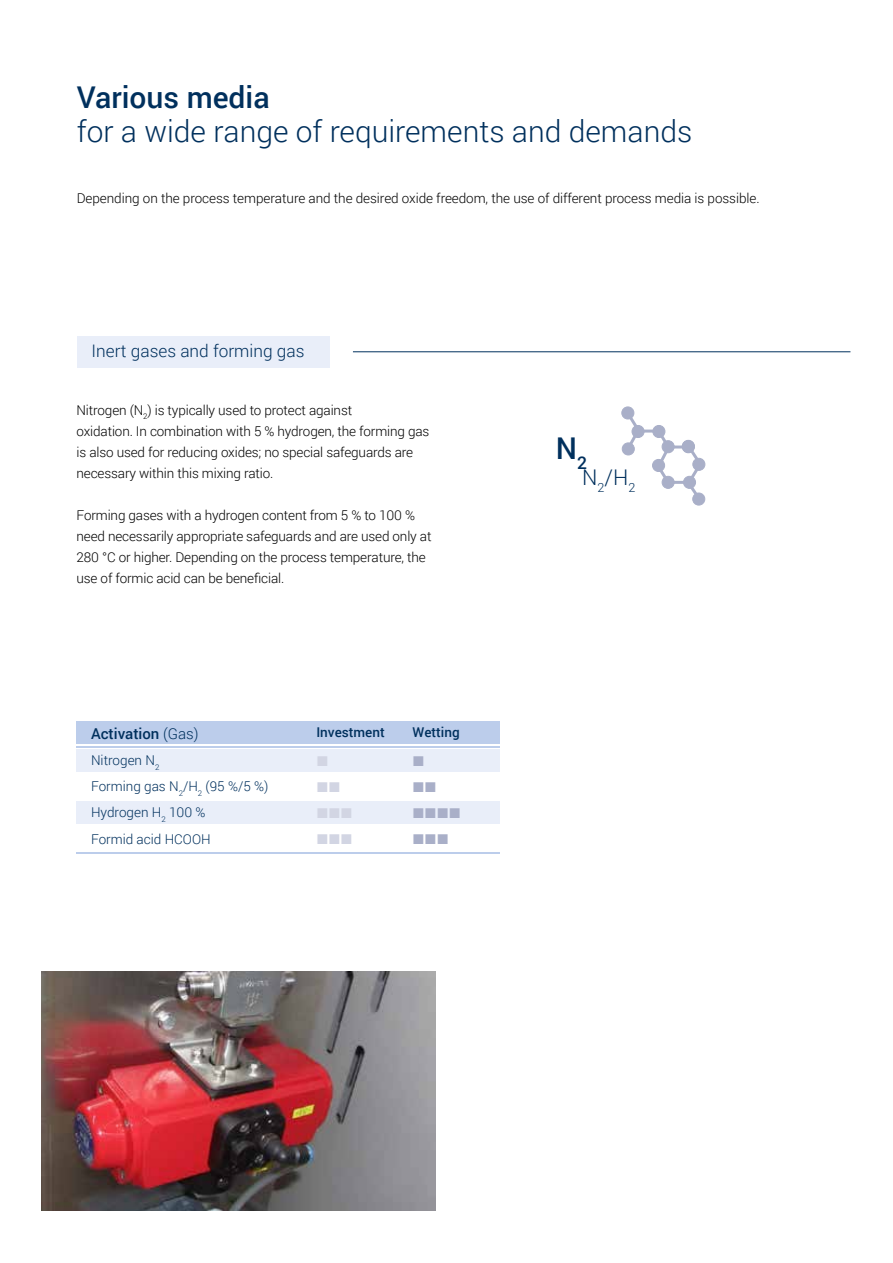
<style>
.page{position:relative;width:893px;height:1263px;background:#fff}
.page>*{position:absolute;margin:0;border:0;box-sizing:border-box;transform-origin:0 0}
.t1{font:300 30px "Roboto";color:#00305d}
.t2{font:500 30px "Roboto";color:#00305d}
.t3{font:300 21.6px "Roboto";color:#00305d}
.t4{font:300 17.25px "Roboto";color:#00305d}
.t5{font:500 15px "Roboto";color:#00305d}
.t6{font:300 13.5px/21px "Roboto";letter-spacing:-.01em;color:#000}
.t7{font:300 13.5px/26.1px "Roboto";color:#00305d}
.t8{font:500 13.5px "Roboto";color:#00305d}
.s1{font-weight:300}
</style>
<div class="page">
<div style="left:77px;top:336px;width:253px;height:32px;background:#e9eef9"></div>
<hr style="left:353px;top:351px;width:497px;height:1px;background:#00305d">
<div style="left:77px;top:749px;width:423px;height:23px;background:#e9eef9"></div>
<div style="left:77px;top:801px;width:423px;height:23px;background:#e9eef9"></div>
<div style="left:77px;top:722px;width:423px;height:22px;background:#bccdeb"></div>
<hr style="left:77px;top:852px;width:423px;height:2px;background:#bccdeb">
<hr style="left:77px;top:746px;width:423px;height:1px;background:#bccdeb">
<div style="left:622px;top:407px;width:12px;height:12px;background:#a9afc8;border-radius:50%"></div>
<div style="left:621px;top:407px;width:13px;height:12px;border:1px solid #a9afc8;border-radius:50%"></div>
<div style="left:632px;top:425px;width:12px;height:12px;background:#a9afc8;border-radius:50%"></div>
<div style="left:632px;top:425px;width:12px;height:13px;border:1px solid #a9afc8;border-radius:50%"></div>
<div style="left:653px;top:425px;width:12px;height:12px;background:#a9afc8;border-radius:50%"></div>
<div style="left:652px;top:425px;width:13px;height:13px;border:1px solid #a9afc8;border-radius:50%"></div>
<div style="left:662px;top:440px;width:12px;height:13px;border:1px solid #a9afc8;border-radius:50%"></div>
<div style="left:682px;top:440px;width:13px;height:13px;border:1px solid #a9afc8;border-radius:50%"></div>
<div style="left:692px;top:458px;width:13px;height:13px;border:1px solid #a9afc8;border-radius:50%"></div>
<div style="left:683px;top:476px;width:13px;height:13px;border:1px solid #a9afc8;border-radius:50%"></div>
<div style="left:693px;top:493px;width:12px;height:12px;background:#a9afc8;border-radius:50%"></div>
<div style="left:692px;top:493px;width:13px;height:12px;border:1px solid #a9afc8;border-radius:50%"></div>
<div style="left:662px;top:476px;width:12px;height:12px;background:#a9afc8;border-radius:50%"></div>
<div style="left:662px;top:476px;width:12px;height:13px;border:1px solid #a9afc8;border-radius:50%"></div>
<div style="left:652px;top:459px;width:13px;height:13px;border:1px solid #a9afc8;border-radius:50%"></div>
<div style="left:622px;top:443px;width:12px;height:12px;background:#a9afc8;border-radius:50%"></div>
<div style="left:622px;top:442px;width:13px;height:13px;border:1px solid #a9afc8;border-radius:50%"></div>
<hr style="left:640px;top:430px;width:15px;height:3px;background:#a9afc8">
<hr style="left:671px;top:445px;width:15px;height:3px;background:#a9afc8">
<hr style="left:671px;top:481px;width:15px;height:3px;background:#a9afc8">
<svg style="left:684px;top:442px;width:19px;height:59px"></svg>
<svg style="left:624px;top:409px;width:17px;height:42px"></svg>
<svg style="left:654px;top:429px;width:18px;height:57px"></svg>
<img style="left:41px;top:972px;width:395px;height:238px">
<h1 class="t2" style="left:77px;top:76px;width:194px">Various media</h1>
<h1 class="t1" style="left:77px;top:111px;width:617px">for a wide range of requirements and demands</h1>
<p class="t6" style="left:77px;top:187px;width:684px">Depending on the process temperature and the desired oxide freedom, the use of different process media is possible.</p>
<p class="t4" style="left:92px;top:339px;width:214px">Inert gases and forming gas</p>
<p class="t6" style="left:77px;top:399px;width:354px">Nitrogen (N<sub>2</sub>) is typically used to protect against<br>oxidation. In combination with 5 % hydrogen, the forming gas is also used for reducing oxides; no special safeguards are necessary within this mixing ratio.</p>
<p class="t6" style="left:77px;top:504px;width:356px">Forming gases with a hydrogen content from 5 % to 100 % need necessarily appropriate safeguards and are used only at 280 °C or higher. Depending on the process temperature, the use of formic acid can be beneficial.</p>
<p class="t5" style="left:91px;top:723px;width:109px">Activation <span class="s1">(Gas)</span></p>
<p class="t8" style="left:316px;top:723px;width:70px">Investment</p>
<p class="t8" style="left:413px;top:723px;width:49px">Wetting</p>
<p class="t7" style="left:91px;top:747px;width:179px">Nitrogen N<sub>2<br></sub>Forming gas N<sub>2</sub>/H<sub>2</sub> (95 %/5 %)<br>Hydrogen H<sub>2</sub> 100 %<br>Formid acid HCOOH</p>
<h1 class="t2" style="left:556px;top:427px;width:33px">N<sub>2</sub></h1>
<h2 class="t3" style="left:582px;top:462px;width:55px">N<sub>2</sub>/H<sub>2</sub></h2>
</div>
